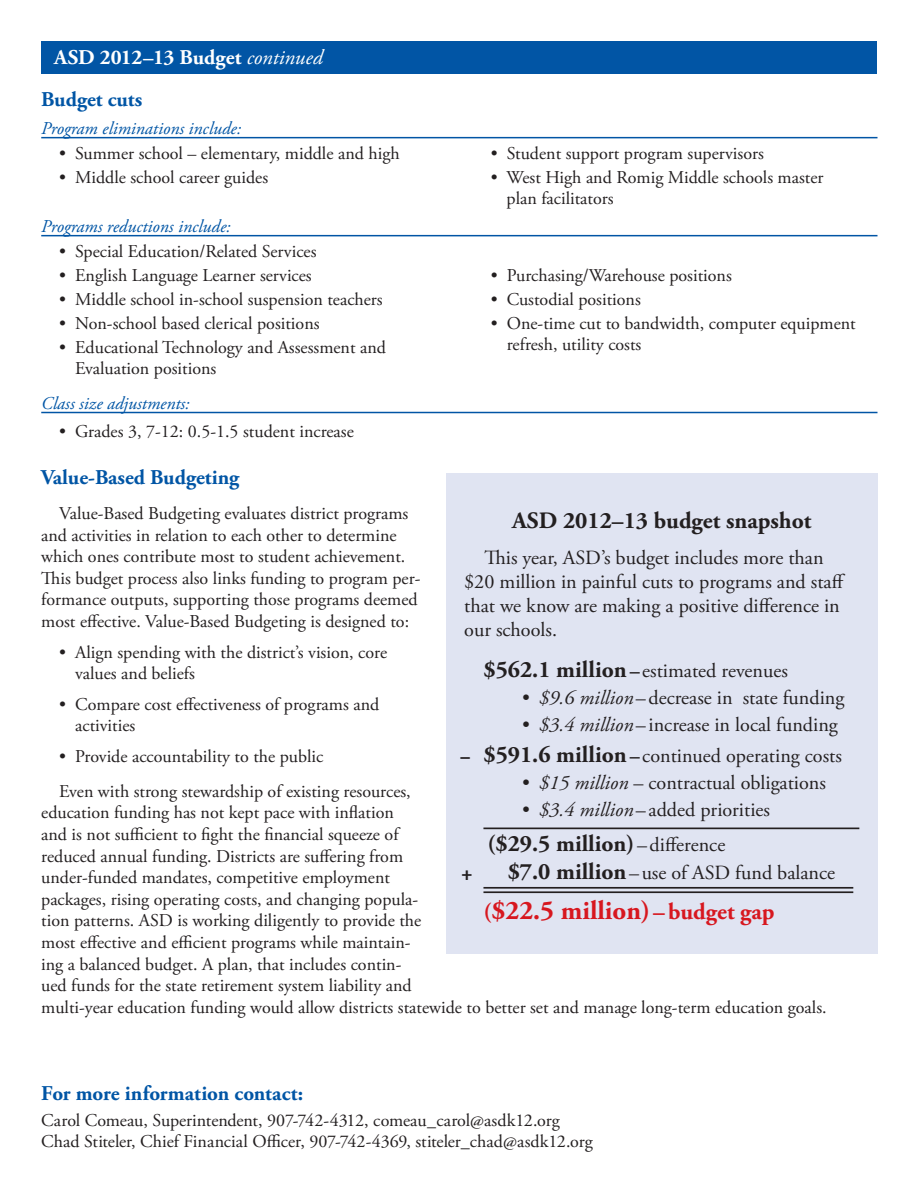
<style>
.page{position:relative;width:918px;height:1188px;background:#fff}
.page>*{position:absolute;margin:0;border:0;box-sizing:border-box;transform-origin:0 0}
.t1{font:700 26.85px "Adobe Garamond Pro";color:#d7171f}
.t2{font:700 23.55px "Adobe Garamond Pro";color:#231f20}
.t3{font:700 21px "Adobe Garamond Pro";color:#0155a5}
.t4{font:700 21px "Adobe Garamond Pro";letter-spacing:-.005em;color:#fff}
.t5{font:20.1px/24.2px "Adobe Garamond Pro";color:#231f20}
.t6{font:18px/21.6px "Adobe Garamond Pro";color:#231f20}
.t7{font:italic 18px "Adobe Garamond Pro";color:#0155a5}
.s1{font-weight:400;font-style:italic}
.s2{font-weight:700;font-size:23.55px}
.s3{font-weight:700}
.s4{font-style:italic}
.s5{font-weight:400;font-size:20.1px}
.s6{font-size:23.55px}
</style>
<div class="page">
<div style="left:41px;top:41px;width:836px;height:32px;background:#0155a5"></div>
<hr style="left:41px;top:137px;width:837px;height:1px;background:#0155a5">
<hr style="left:41px;top:235px;width:837px;height:1px;background:#0155a5">
<hr style="left:41px;top:412px;width:837px;height:1px;background:#0155a5">
<div style="left:446px;top:474px;width:432px;height:480px;background:#e0e4f2"></div>
<hr style="left:483px;top:828px;width:376px;height:1px;background:#231f20">
<hr style="left:483px;top:887px;width:370px;height:2px;background:#231f20">
<hr style="left:483px;top:891px;width:370px;height:2px;background:#231f20">
<p class="t4" style="left:54px;top:45px;width:270px">ASD 2012–13 Budget <span class="s1">continued</span></p>
<p class="t3" style="left:41px;top:87px;width:102px">Budget cuts</p>
<p class="t7" style="left:41px;top:118px;width:202px">Program eliminations include:</p>
<p class="t6" style="left:59px;top:143px;width:342px">• Summer school – elementary, middle and high</p>
<p class="t6" style="left:59px;top:167px;width:210px">• Middle school career guides</p>
<p class="t7" style="left:41px;top:216px;width:191px">Programs reductions include:</p>
<p class="t6" style="left:59px;top:241px;width:259px">• Special Education/Related Services</p>
<p class="t6" style="left:59px;top:265px;width:254px">• English Language Learner services</p>
<p class="t6" style="left:59px;top:289px;width:325px">• Middle school in-school suspension teachers</p>
<p class="t6" style="left:59px;top:313px;width:262px">• Non-school based clerical positions</p>
<p class="t6" style="left:75px;top:337px;width:312px;text-indent:-16px">• Educational Technology and Assessment and<br>Evaluation positions</p>
<p class="t7" style="left:41px;top:393px;width:150px">Class size adjustments:</p>
<p class="t6" style="left:59px;top:421px;width:296px">• Grades 3, 7-12: 0.5-1.5 student increase</p>
<p class="t6" style="left:491px;top:143px;width:275px">• Student support program supervisors</p>
<p class="t6" style="left:507px;top:167px;width:318px;text-indent:-16px">• West High and Romig Middle schools master plan facilitators</p>
<p class="t6" style="left:491px;top:265px;width:243px">• Purchasing/Warehouse positions</p>
<p class="t6" style="left:491px;top:289px;width:151px">• Custodial positions</p>
<p class="t6" style="left:507px;top:313px;width:350px;text-indent:-16px">• One-time cut to bandwidth, computer equipment refresh, utility costs</p>
<p class="t3" style="left:41px;top:465px;width:200px">Value-Based Budgeting</p>
<p class="t6" style="left:41px;top:503px;width:381px;text-indent:18px">Value-Based Budgeting evaluates district programs and activities in relation to each other to determine which ones contribute most to student achievement.<br>This budget process also links funding to program per&shy;formance outputs, supporting those programs deemed most effective. Value-Based Budgeting is designed to:</p>
<p class="t6" style="left:75px;top:642px;width:313px;text-indent:-16px">• Align spending with the district’s vision, core values and beliefs</p>
<p class="t6" style="left:75px;top:694px;width:306px;text-indent:-16px">• Compare cost effectiveness of programs and activities</p>
<p class="t6" style="left:59px;top:746px;width:266px">• Provide accountability to the public</p>
<p class="t6" style="left:41px;top:781px;width:787px;text-indent:18px">Even with strong stewardship of existing resources,<br>education funding has not kept pace with inflation<br>and is not sufficient to fight the financial squeeze of<br>reduced annual funding. Districts are suffering from<br>under-funded mandates, competitive employment<br>packages, rising operating costs, and changing popula-<br>tion patterns. ASD is working diligently to provide the<br>most effective and efficient programs while maintain-<br>ing a balanced budget. A plan, that includes contin-<br>ued funds for the state retirement system liability and<br>multi-year education funding would allow districts statewide to better set and manage long-term education goals.</p>
<p class="t2" style="left:512px;top:506px;width:301px">ASD 2012–13 budget snapshot</p>
<p class="t5" style="left:464px;top:546px;width:382px;text-indent:20px">This year, ASD’s budget includes more than $20 million in painful cuts to programs and staff that we know are making a positive difference in our schools.</p>
<p class="t5" style="left:483px;top:659px;width:306px"><span class="s2">$562.1 million</span><span class="s3">–</span> estimated revenues</p>
<p class="t5" style="left:521px;top:686px;width:325px"><span class="s4">• $9.6 million</span>–decrease in state funding</p>
<p class="t5" style="left:521px;top:713px;width:318px"><span class="s4">• $3.4 million</span>– increase in local funding</p>
<p class="t5" style="left:483px;top:744px;width:360px"><span class="s2">$591.6 million</span><span class="s3">–</span> continued operating costs</p>
<p class="t5" style="left:521px;top:771px;width:306px"><span class="s4">• $15 million</span> – contractual obligations</p>
<p class="t5" style="left:521px;top:798px;width:250px"><span class="s4">• $3.4 million</span>– added priorities</p>
<p class="t2" style="left:487px;top:830px;width:239px">($29.5 million)<span class="s5">–difference</span></p>
<p class="t5" style="left:508px;top:862px;width:329px"><span class="s2">$7.0 million</span>–use of ASD fund balance</p>
<p class="t1" style="left:483px;top:895px;width:293px"><span class="s6">(</span>$22.5 million)<span class="s6">–budget gap</span></p>
<p class="t2" style="left:459px;top:742px;width:14px">−</p>
<p class="t2" style="left:461px;top:859px;width:14px">+</p>
<p class="t3" style="left:41px;top:1081px;width:264px">For more information contact:</p>
<p class="t6" style="left:41px;top:1110px;width:520px">Carol Comeau, Superintendent, 907-742-4312, comeau_carol@asdk12.org</p>
<p class="t6" style="left:41px;top:1132px;width:553px">Chad Stiteler, Chief Financial Officer, 907-742-4369, stiteler_chad@asdk12.org</p>
</div>
